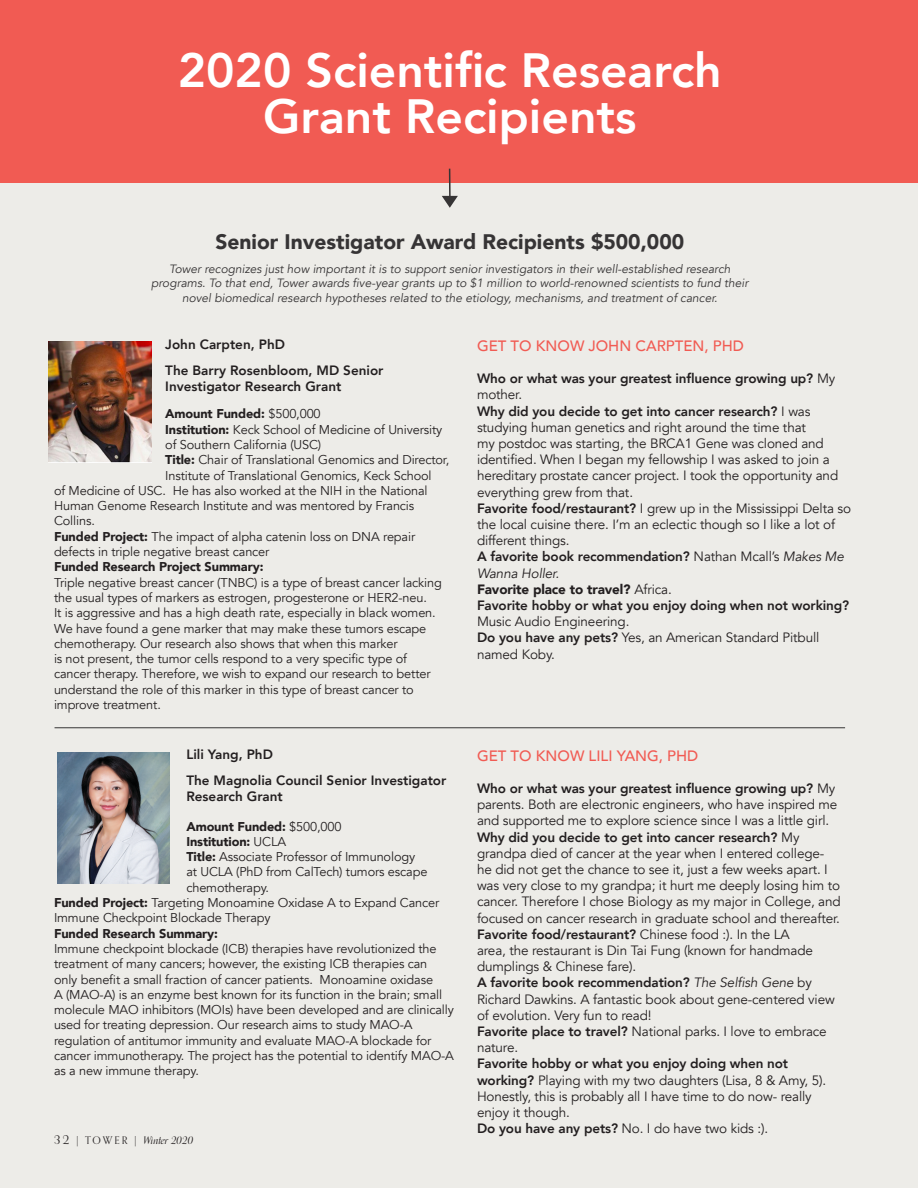
<style>
.page{position:relative;width:918px;height:1188px;background:#edece8}
.page>*{position:absolute;margin:0;border:0;box-sizing:border-box;transform-origin:0 0}
.t1{font:800 48px/45.8px "Avenir";color:#fff;text-align:center}
.t2{font:900 21px "Avenir";color:#363435}
.t3{font:500 15px "Avenir";color:#f15b53}
.t4{font:13.5px/16.2px "Avenir";letter-spacing:-.01em;color:#231f20}
.t5{font:800 13.5px/16.2px "Avenir";color:#231f20}
.t6{font:900 13.5px "Avenir";letter-spacing:-.01em;color:#231f20}
.t7{font:12.75px/15.3px "Avenir";letter-spacing:-.01em;color:#231f20}
.t8{font:900 12.75px "Avenir";letter-spacing:-.01em;color:#231f20}
.t9{font:italic 12px/14.4px "Avenir";color:#363435;text-align:center}
.t10{font:italic 10.5px "Orpheus Pro";color:#231f20}
.s1{font-weight:400}
.s2{font-weight:900}
.s3{font-style:normal;font-size:12px}
.s4{font-style:normal}
.s5{font-weight:800}
.s6{font-weight:400;font-style:italic}
.s7{font-style:italic}
</style>
<div class="page">
<div style="left:0;top:0;width:918px;height:183px;background:#f15b53"></div>
<svg style="left:442px;top:169px;width:16px;height:39px"></svg>
<img style="left:49px;top:341px;width:103px;height:121px">
<hr style="left:55px;top:727px;width:790px;height:1px;background:#363435">
<img style="left:58px;top:753px;width:111px;height:131px">
<p class="t1" style="left:178px;top:47px;width:546px">2020 Scientific Research<br>Grant Recipients</p>
<p class="t2" style="left:215px;top:223px;width:470px">Senior Investigator Award Recipients $500,000</p>
<p class="t9" style="left:151px;top:262px;width:599px">Tower recognizes just how important it is to support senior investigators in their well-established research programs. To that end, Tower awards five-year grants up to $1 million to world-renowned scientists to fund their novel biomedical research hypotheses related to the etiology, mechanisms, and treatment of cancer.</p>
<p class="t5" style="left:165px;top:337px;width:121px">John Carpten, PhD</p>
<p class="t5" style="left:165px;top:362px;width:220px">The Barry Rosenbloom, MD Senior<br>Investigator Research Grant</p>
<p class="t8" style="left:165px;top:403px;width:157px">Amount Funded: <span class="s1">$500,000</span></p>
<p class="t7" style="left:165px;top:422px;width:279px"><span class="s2">Institution:</span> Keck School of Medicine of University of Southern California (USC)</p>
<p class="t7" style="left:165px;top:452px;width:286px"><span class="s2">Title:</span> Chair of Translational Genomics and Director,</p>
<p class="t7" style="left:165px;top:468px;width:268px">Institute of Translational Genomics, Keck School</p>
<p class="t7" style="left:54px;top:483px;width:375px">of Medicine of USC. He has also worked at the NIH in the National</p>
<p class="t7" style="left:54px;top:498px;width:362px">Human Genome Research Institute and was mentored by Francis</p>
<p class="t7" style="left:54px;top:514px;width:42px">Collins.</p>
<p class="t7" style="left:54px;top:529px;width:363px"><span class="s2">Funded Project:</span> The impact of alpha catenin loss on DNA repair defects in triple negative breast cancer</p>
<p class="t8" style="left:54px;top:556px;width:211px">Funded Research Project Summary:</p>
<p class="t7" style="left:54px;top:575px;width:390px">Triple negative breast cancer (TNBC) is a type of breast cancer lacking the usual types of markers as estrogen, progesterone or HER2-neu.<br>It is aggressive and has a high death rate, especially in black women.<br>We have found a gene marker that may make these tumors escape chemotherapy. Our research also shows that when this marker<br>is not present, the tumor cells respond to a very specific type of cancer therapy. Therefore, we wish to expand our research to better understand the role of this marker in this type of breast cancer to improve treatment.</p>
<p class="t5" style="left:186px;top:746px;width:88px">Lili Yang, PhD</p>
<p class="t5" style="left:186px;top:772px;width:262px">The Magnolia Council Senior Investigator<br>Research Grant</p>
<p class="t8" style="left:186px;top:815px;width:157px">Amount Funded: <span class="s1">$500,000</span></p>
<p class="t8" style="left:186px;top:830px;width:101px">Institution: <span class="s1">UCLA</span></p>
<p class="t7" style="left:186px;top:849px;width:243px"><span class="s2">Title:</span> Associate Professor of Immunology at UCLA (PhD from CalTech) tumors escape chemotherapy.</p>
<p class="t7" style="left:54px;top:895px;width:387px"><span class="s2">Funded Project:</span> Targeting Monoamine Oxidase A to Expand Cancer<br>Immune Checkpoint Blockade Therapy</p>
<p class="t8" style="left:54px;top:922px;width:165px">Funded Research Summary:</p>
<p class="t7" style="left:54px;top:941px;width:402px">Immune checkpoint blockade (ICB) therapies have revolutionized the treatment of many cancers; however, the existing ICB therapies can<br>only benefit a small fraction of cancer patients. Monoamine oxidase<br>A (MAO-A) is an enzyme best known for its function in the brain; small molecule MAO inhibitors (MOIs) have been developed and are clinically used for treating depression. Our research aims to study MAO-A regulation of antitumor immunity and evaluate MAO-A blockade for cancer immunotherapy. The project has the potential to identify MAO-A as a new immune therapy.</p>
<p class="t10" style="left:54px;top:1132px;width:141px"><span class="s3">3 2</span> <span class="s4">| T O W E R |</span> Winter 2020</p>
<p class="t3" style="left:477px;top:333px;width:268px">GET TO KNOW JOHN CARPTEN, PHD</p>
<p class="t5" style="left:477px;top:371px;width:360px">Who or what was your greatest influence growing up? <span class="s1">My mother.</span></p>
<p class="t4" style="left:477px;top:403px;width:363px"><span class="s5">Why did you decide to get into cancer research?</span> I was studying human genetics and right around the time that<br>my postdoc was starting, the BRCA1 Gene was cloned and identified. When I began my fellowship I was asked to join a hereditary prostate cancer project. I took the opportunity and everything grew from that.</p>
<p class="t4" style="left:477px;top:500px;width:376px"><span class="s5">Favorite food/restaurant?</span> I grew up in the Mississippi Delta so the local cuisine there. I’m an eclectic though so I like a lot of different things.</p>
<p class="t5" style="left:477px;top:549px;width:369px">A favorite book recommendation? <span class="s1">Nathan Mcall’s</span> <span class="s6">Makes Me<br>Wanna Holler.</span></p>
<p class="t6" style="left:477px;top:578px;width:196px">Favorite place to travel? <span class="s1">Africa.</span></p>
<p class="t5" style="left:477px;top:597px;width:374px">Favorite hobby or what you enjoy doing when not working?<br><span class="s1">Music Audio Engineering.</span></p>
<p class="t4" style="left:477px;top:630px;width:344px"><span class="s5">Do you have any pets?</span> Yes, an American Standard Pitbull named Koby.</p>
<p class="t3" style="left:477px;top:742px;width:223px">GET TO KNOW LILI YANG, PHD</p>
<p class="t4" style="left:477px;top:781px;width:362px"><span class="s5">Who or what was your greatest influence growing up?</span> My parents. Both are electronic engineers, who have inspired me and supported me to explore science since I was a little girl.</p>
<p class="t4" style="left:477px;top:829px;width:365px"><span class="s5">Why did you decide to get into cancer research?</span> My grandpa died of cancer at the year when I entered college&shy;he did not get the chance to see it, just a few weeks apart. I was very close to my grandpa; it hurt me deeply losing him to cancer. Therefore I chose Biology as my major in College, and focused on cancer research in graduate school and thereafter.</p>
<p class="t4" style="left:477px;top:926px;width:338px"><span class="s5">Favorite food/restaurant?</span> Chinese food :). In the LA area, the restaurant is Din Tai Fung (known for handmade dumplings &amp; Chinese fare).</p>
<p class="t4" style="left:477px;top:975px;width:359px"><span class="s5">A favorite book recommendation?</span> <span class="s7">The Selfish Gene</span> by<br>Richard Dawkins. A fantastic book about gene-centered view of evolution. Very fun to read!</p>
<p class="t4" style="left:477px;top:1024px;width:351px"><span class="s5">Favorite place to travel?</span> National parks. I love to embrace nature.</p>
<p class="t4" style="left:477px;top:1056px;width:351px"><span class="s5">Favorite hobby or what you enjoy doing when not working?</span> Playing with my two daughters (Lisa, 8 &amp; Amy, 5).<br>Honestly, this is probably all I have time to do now- really enjoy it though.</p>
<p class="t4" style="left:477px;top:1121px;width:293px"><span class="s5">Do you have any pets?</span> No. I do have two kids :).</p>
</div>
